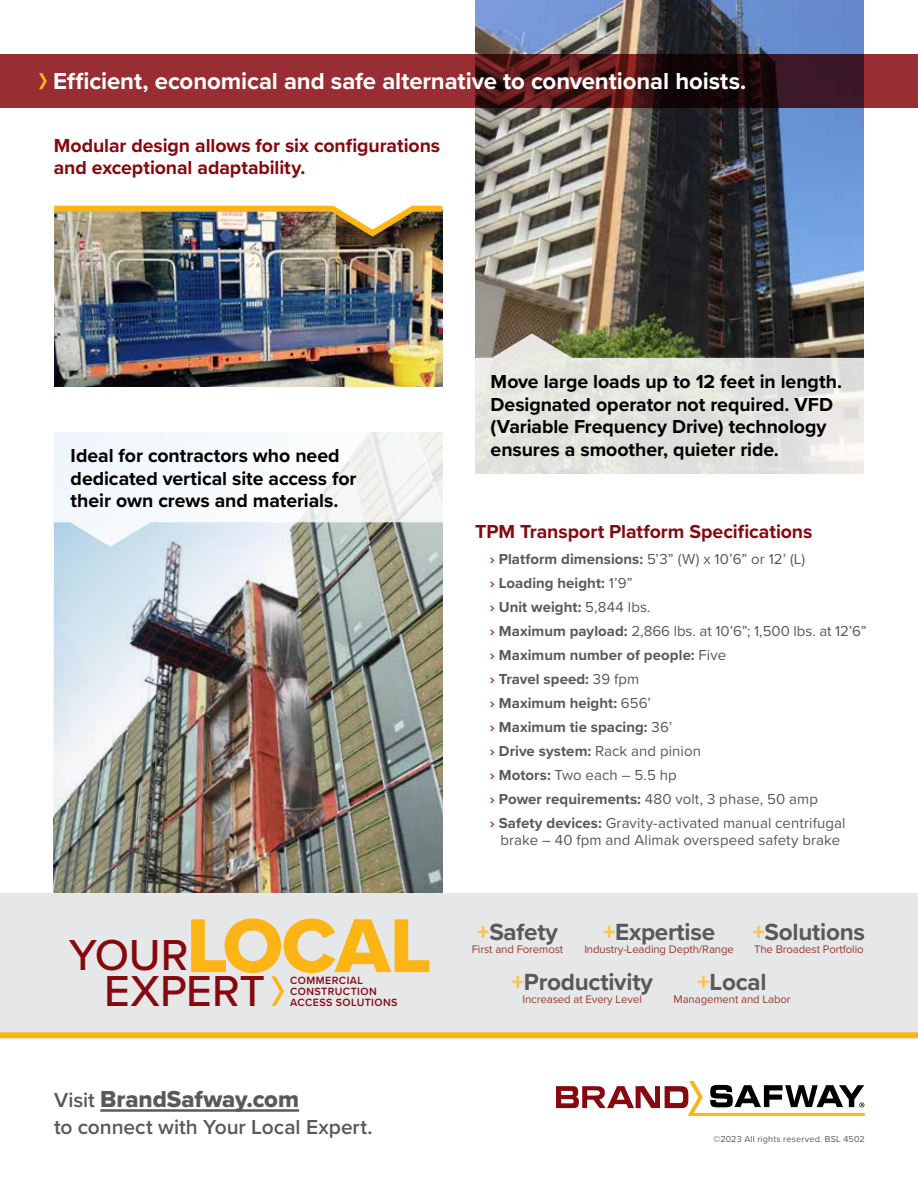
<style>
.page{position:relative;width:918px;height:1188px;background:#fff}
.page>*{position:absolute;margin:0;border:0;box-sizing:border-box;transform-origin:0 0}
.t1{font:79.2px "Proxima Nova Extrabld";letter-spacing:-.015em;color:#fcb515}
.t2{font:500 45px "Proxima Nova";color:#86090f}
.t3{font:700 24.3px "Proxima Nova";letter-spacing:-.01em;color:#58595b}
.t4{font:700 24px "Proxima Nova";letter-spacing:-.005em;color:#fff}
.t5{font:24px "Proxima Nova Extrabld";letter-spacing:-.005em;color:#58595b}
.t6{font:600 21px "Proxima Nova";color:#58595b}
.t7{font:700 19.5px/22.5px "Proxima Nova";letter-spacing:-.005em;color:#000}
.t8{font:700 19.5px/22.5px "Proxima Nova";letter-spacing:-.005em;color:#86090f}
.t9{font:700 15px/24px "Proxima Nova";letter-spacing:.005em;color:#58595b}
.t10{font:15px "Proxima Nova";letter-spacing:.005em;color:#58595b}
.t11{font:11.4px "Proxima Nova";letter-spacing:-.01em;color:#9b3b2f}
.t12{font:600 10.95px/10.9px "Proxima Nova";letter-spacing:.045em;color:#86090f}
.t13{font:9px "Proxima Nova";letter-spacing:.025em;color:#58595b}
.s1{font-family:"Proxima Nova";font-weight:500;font-size:45px;color:#86090f}
.s2{font-family:"Proxima Nova";font-weight:600;font-size:21px}
.s3{color:#9b3b2f}
.s4{font-weight:400}
.s5{font-family:"Proxima Nova Extrabld";font-weight:400;color:#fec24e}
</style>
<div class="page">
<img style="left:54px;top:875px;width:389px;height:19px">
<img style="left:54px;top:547px;width:389px;height:328px">
<div style="left:0;top:894px;width:918px;height:141px;background:#e6e7e8"></div>
<hr style="left:100px;top:1109px;width:199px;height:3px;background:#58595b">
<svg style="left:556px;top:1081px;width:309px;height:35px"></svg>
<svg style="left:271px;top:976px;width:13px;height:30px"></svg>
<div style="left:0;top:1032px;width:918px;height:6px;background:#fcb515"></div>
<img style="left:475px;top:0;width:388px;height:333px">
<img style="left:54px;top:240px;width:388px;height:146px">
<svg style="left:54px;top:432px;width:389px;height:115px;fill:#f4f7fb"></svg>
<img style="left:54px;top:205px;width:389px;height:35px">
<svg style="left:475px;top:333px;width:389px;height:141px;background:#cccdc5"></svg>
<svg style="left:0;top:54px;width:918px;height:54px;background:#712227"></svg>
<svg style="left:39px;top:73px;width:8px;height:16px"></svg>
<h3 class="t4" style="left:53px;top:63px;width:695px">Efficient, economical and safe alternative to conventional hoists.</h3>
<h3 class="t8" style="left:54px;top:134px;width:388px">Modular design allows for six configurations and exceptional adaptability.</h3>
<h3 class="t7" style="left:71px;top:444px;width:287px">Ideal for contractors who need dedicated vertical site access for their own crews and materials.</h3>
<h1 class="t1" style="left:69px;top:887px;width:364px"><span class="s1">YOUR</span>LOCAL</h1>
<p class="t12" style="left:290px;top:974px;width:88px">COMMERCIAL<br>CONSTRUCTION</p>
<h2 class="t2" style="left:104px;top:958px;width:162px">EXPERT</h2>
<p class="t12" style="left:290px;top:996px;width:109px">ACCESS SOLUTIONS</p>
<h3 class="t5" style="left:54px;top:1081px;width:247px"><span class="s2">Visit</span> BrandSafway.com</h3>
<h3 class="t6" style="left:54px;top:1112px;width:320px">to connect with Your Local Expert.</h3>
<h3 class="t7" style="left:491px;top:370px;width:353px">Move large loads up to 12 feet in length.<br>Designated operator not required. VFD (Variable Frequency Drive) technology ensures a smoother, quieter ride.</h3>
<h3 class="t8" style="left:475px;top:519px;width:339px">TPM Transport Platform Specifications</h3>
<p class="t9" style="left:490px;top:547px;width:378px"><span class="s3">›</span> Platform dimensions: <span class="s4">5’3” (W) x 10’6” or 12’ (L)<br></span><span class="s3">›</span> Loading height: <span class="s4">1’9”<br></span><span class="s3">›</span> Unit weight: <span class="s4">5,844 lbs.<br></span><span class="s3">›</span> Maximum payload: <span class="s4">2,866 lbs. at 10’6”; 1,500 lbs. at 12’6” </span><span class="s3">›</span> Maximum number of people: <span class="s4">Five<br></span><span class="s3">›</span> Travel speed: <span class="s4">39 fpm<br></span><span class="s3">›</span> Maximum height: <span class="s4">656’<br></span><span class="s3">›</span> Maximum tie spacing: <span class="s4">36’<br></span><span class="s3">›</span> Drive system: <span class="s4">Rack and pinion<br></span><span class="s3">›</span> Motors: <span class="s4">Two each – 5.5 hp<br></span><span class="s3">›</span> Power requirements: <span class="s4">480 volt, 3 phase, 50 amp<br></span><span class="s3">›</span> Safety devices: <span class="s4">Gravity-activated manual centrifugal</span></p>
<p class="t10" style="left:500px;top:829px;width:341px">brake – 40 fpm and Alimak overspeed safety brake</p>
<h3 class="t3" style="left:477px;top:914px;width:82px"><span class="s5">+</span>Safety</h3>
<p class="t11" style="left:472px;top:941px;width:93px">First and Foremost</p>
<h3 class="t3" style="left:603px;top:914px;width:114px"><span class="s5">+</span>Expertise</h3>
<p class="t11" style="left:584px;top:941px;width:151px">Industry-Leading Depth/Range</p>
<h3 class="t3" style="left:753px;top:914px;width:114px"><span class="s5">+</span>Solutions</h3>
<p class="t11" style="left:754px;top:941px;width:111px">The Broadest Portfolio</p>
<h3 class="t3" style="left:512px;top:964px;width:143px"><span class="s5">+</span>Productivity</h3>
<p class="t11" style="left:523px;top:991px;width:121px">Increased at Every Level</p>
<h3 class="t3" style="left:698px;top:964px;width:71px"><span class="s5">+</span>Local</h3>
<p class="t11" style="left:674px;top:991px;width:119px">Management and Labor</p>
<p class="t13" style="left:713px;top:1132px;width:153px">©2023 All rights reserved. BSL 4502</p>
</div>
